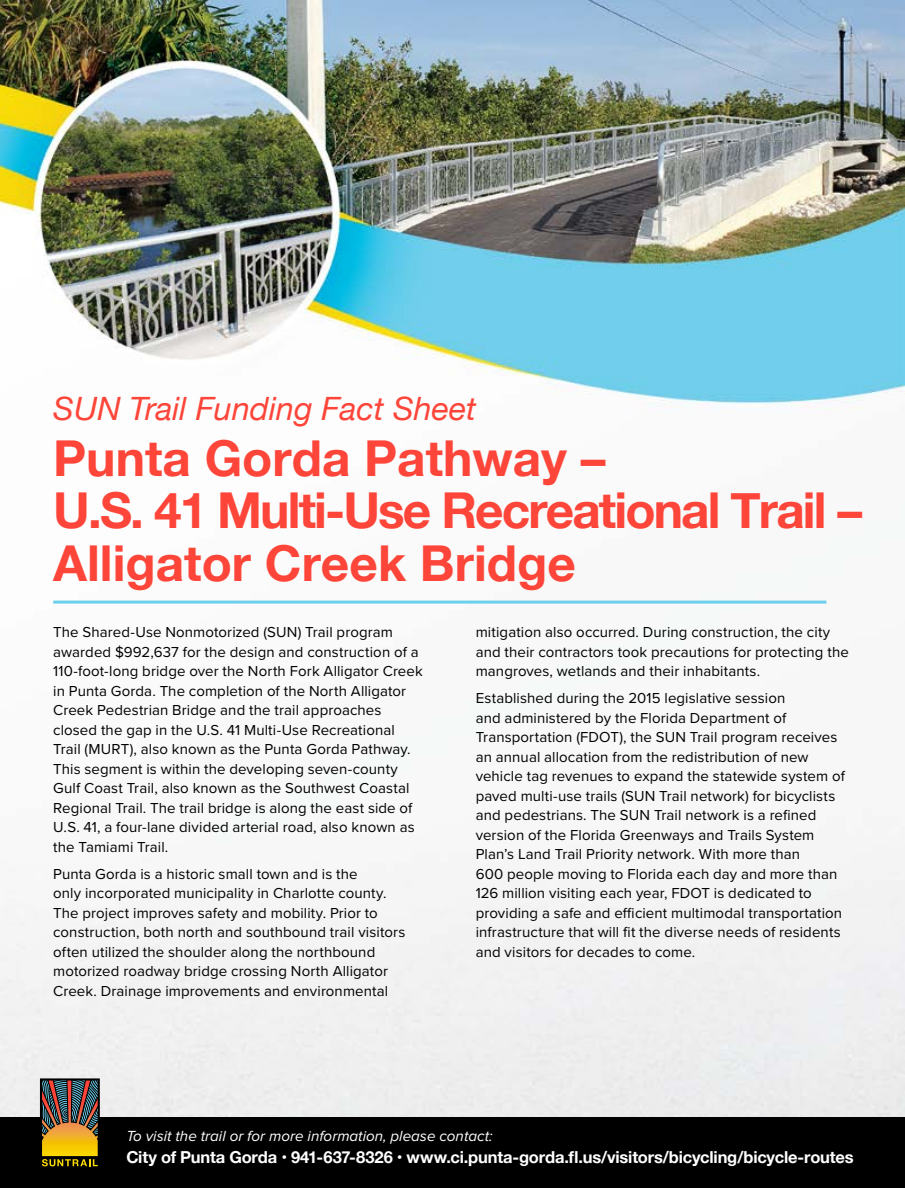
<style>
.page{position:relative;width:905px;height:1188px;background:#fff}
.page>*{position:absolute;margin:0;border:0;box-sizing:border-box;transform-origin:0 0}
.Heading{font:700 49.5px/52.5px "Helvetica Neue";color:#fd4539}
.Heading-2{font:italic 32.1px "Helvetica Neue";color:#fd4539}
.t1{font:700 16.5px "Helvetica Neue";letter-spacing:-.01em;color:#fff}
.t2{font:italic 15.15px "Proxima Nova";color:#fff}
.t3{font:15px/19.5px "Proxima Nova";letter-spacing:.005em;color:#000}
.s1{font-style:inherit}
</style>
<div class="page">
<img style="left:0;top:0;width:904px;height:1118px">
<div style="left:0;top:1118px;width:904px;height:70px;background:#000"></div>
<svg style="left:40px;top:1078px;width:60px;height:89px;background:#7d6630"></svg>
<hr style="left:53px;top:601px;width:773px;height:3px;background:#6ccfeb">
<h1 class="Heading-2" style="left:53px;top:385px;width:424px">SUN Trail Funding Fact Sheet</h1>
<h1 class="Heading" style="left:53px;top:433px;width:810px">Punta Gorda Pathway –<br>U.S. 41 Multi-Use Recreation<span class="s1">al</span> Trail –<br>Alligator Creek Bridge</h1>
<p class="t3" style="left:53px;top:622px;width:371px">The Shared-Use Nonmotorized (SUN) Trail program awarded $992,637 for the design and construction of a 110-foot-long bridge over the North Fork Alligator Creek in Punta Gorda. The completion of the North Alligator Creek Pedestrian Bridge and the trail approaches closed the gap in the U.S. 41 Multi-Use Recreational Trail (MURT), also known as the Punta Gorda Pathway.<br>This segment is within the developing seven-county Gulf Coast Trail, also known as the Southwest Coastal Regional Trail. The trail bridge is along the east side of U.S. 41, a four-lane divided arterial road, also known as the Tamiami Trail.</p>
<p class="t3" style="left:53px;top:863px;width:353px">Punta Gorda is a historic small town and is the<br>only incorporated municipality in Charlotte county.<br>The project improves safety and mobility. Prior to construction, both north and southbound trail visitors often utilized the shoulder along the northbound motorized roadway bridge crossing North Alligator Creek. Drainage improvements and environmental</p>
<p class="t3" style="left:475px;top:622px;width:374px">mitigation also occurred. During construction, the city and their contractors took precautions for protecting the mangroves, wetlands and their inhabitants.</p>
<p class="t3" style="left:475px;top:688px;width:371px">Established during the 2015 legislative session<br>and administered by the Florida Department of Transportation (FDOT), the SUN Trail program receives an annual allocation from the redistribution of new vehicle tag revenues to expand the statewide system of paved multi-use trails (SUN Trail network) for bicyclists and pedestrians. The SUN Trail network is a refined version of the Florida Greenways and Trails System Plan’s Land Trail Priority network. With more than<br>600 people moving to Florida each day and more than 126 million visiting each year, FDOT is dedicated to providing a safe and efficient multimodal transportation infrastructure that will fit the diverse needs of residents and visitors for decades to come.</p>
<p class="t2" style="left:126px;top:1128px;width:368px">To visit the trail or for more information, please contact:</p>
<p class="t1" style="left:126px;top:1144px;width:728px">City of Punta Gorda • 941-637-8326 • www.ci.punta-gorda.fl.us/visitors/bicycling/bicycle-routes</p>
</div>
